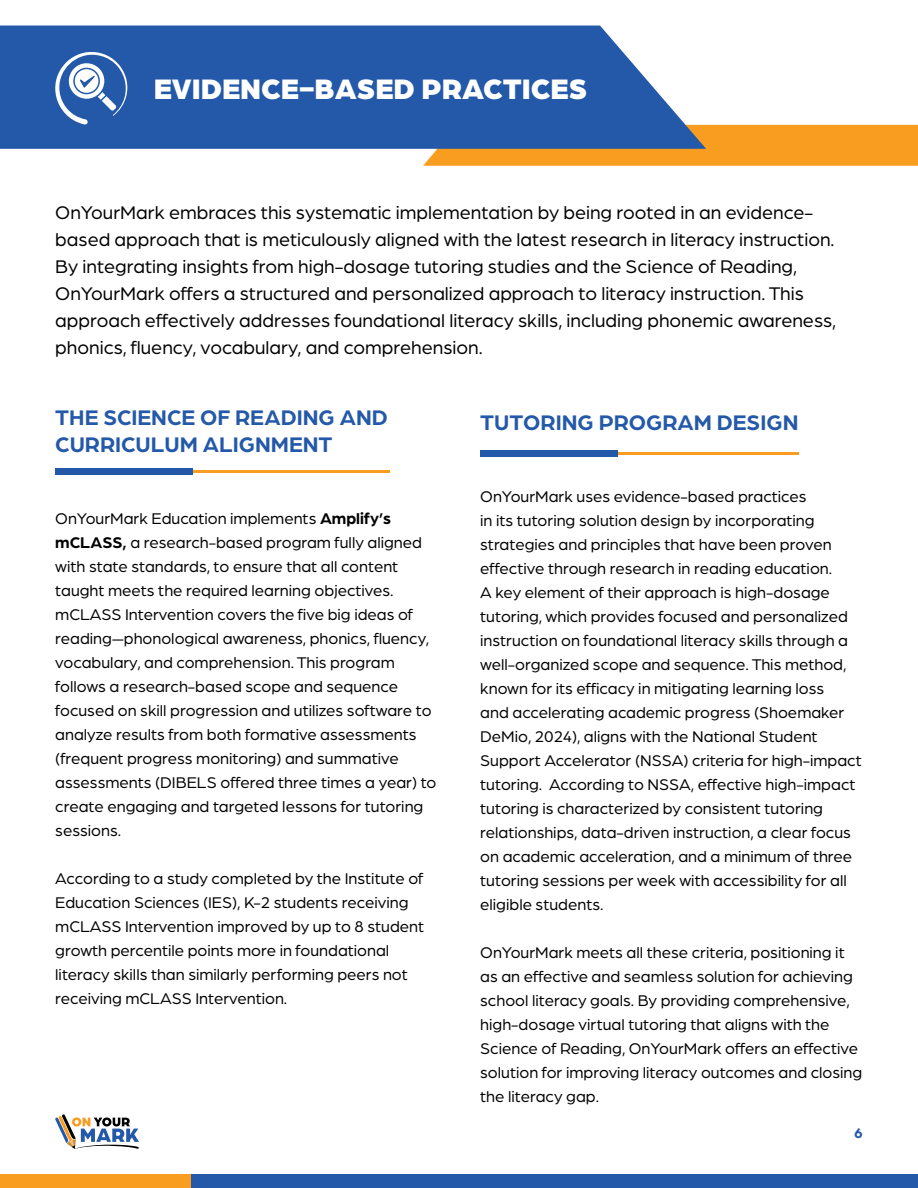
<style>
.page{position:relative;width:918px;height:1188px;background:#fff}
.page>*{position:absolute;margin:0;border:0;box-sizing:border-box;transform-origin:0 0}
.t1{font:900 30px "Arboria";color:#fff}
.t2{font:700 22.5px/27px "Arboria";color:#2459a9}
.t3{font:19.5px/27px "Arboria";color:#000}
.t4{font:16.5px/24px "Arboria";color:#000}
.t5{font:700 15px "Arboria";color:#2459a9}
.s1{font-weight:700}
</style>
<div class="page">
<svg style="left:55px;top:1114px;width:84px;height:35px"></svg>
<div style="left:0;top:1174px;width:192px;height:14px;background:#f99d20"></div>
<div style="left:192px;top:1174px;width:726px;height:14px;background:#2459a9"></div>
<div style="left:423px;top:125px;width:495px;height:41px;background:#f99d20"></div>
<svg style="left:0;top:26px;width:706px;height:123px;background:#3566af"></svg>
<div style="left:55px;top:468px;width:138px;height:6px;background:#2459a9"></div>
<hr style="left:193px;top:470px;width:197px;height:2px;background:#f99d20">
<div style="left:480px;top:451px;width:138px;height:6px;background:#2459a9"></div>
<hr style="left:618px;top:453px;width:180px;height:2px;background:#f99d20">
<svg style="left:55px;top:49px;width:81px;height:76px"></svg>
<h1 class="t1" style="left:154px;top:67px;width:435px">EVIDENCE-BASED PRACTICES</h1>
<p class="t3" style="left:55px;top:198px;width:783px">OnYourMark embraces this systematic implementation by being rooted in an evidence&shy;based approach that is meticulously aligned with the latest research in literacy instruction.<br>By integrating insights from high-dosage tutoring studies and the Science of Reading, OnYourMark offers a structured and personalized approach to literacy instruction. This approach effectively addresses foundational literacy skills, including phonemic awareness, phonics, fluency, vocabulary, and comprehension.</p>
<h2 class="t2" style="left:55px;top:402px;width:334px">THE SCIENCE OF READING AND<br>CURRICULUM ALIGNMENT</h2>
<p class="t4" style="left:55px;top:506px;width:383px">OnYourMark Education implements <span class="s1">Amplify’s mCLASS,</span> a research-based program fully aligned with state standards, to ensure that all content taught meets the required learning objectives. mCLASS Intervention covers the five big ideas of reading—phonological awareness, phonics, fluency, vocabulary, and comprehension. This program follows a research-based scope and sequence focused on skill progression and utilizes software to analyze results from both formative assessments (frequent progress monitoring) and summative assessments (DIBELS offered three times a year) to create engaging and targeted lessons for tutoring sessions.</p>
<p class="t4" style="left:55px;top:866px;width:371px">According to a study completed by the Institute of Education Sciences (IES), K-2 students receiving mCLASS Intervention improved by up to 8 student growth percentile points more in foundational literacy skills than similarly performing peers not receiving mCLASS Intervention.</p>
<h2 class="t2" style="left:480px;top:407px;width:320px">TUTORING PROGRAM DESIGN</h2>
<p class="t4" style="left:480px;top:483px;width:383px">OnYourMark uses evidence-based practices<br>in its tutoring solution design by incorporating strategies and principles that have been proven effective through research in reading education.<br>A key element of their approach is high-dosage tutoring, which provides focused and personalized instruction on foundational literacy skills through a well-organized scope and sequence. This method, known for its efficacy in mitigating learning loss<br>and accelerating academic progress (Shoemaker DeMio, 2024), aligns with the National Student Support Accelerator (NSSA) criteria for high-impact tutoring. According to NSSA, effective high-impact tutoring is characterized by consistent tutoring relationships, data-driven instruction, a clear focus on academic acceleration, and a minimum of three tutoring sessions per week with accessibility for all eligible students.</p>
<p class="t4" style="left:480px;top:940px;width:384px">OnYourMark meets all these criteria, positioning it as an effective and seamless solution for achieving school literacy goals. By providing comprehensive, high-dosage virtual tutoring that aligns with the Science of Reading, OnYourMark offers an effective solution for improving literacy outcomes and closing the literacy gap.</p>
<p class="t5" style="left:854px;top:1123px;width:10px">6</p>
</div>
